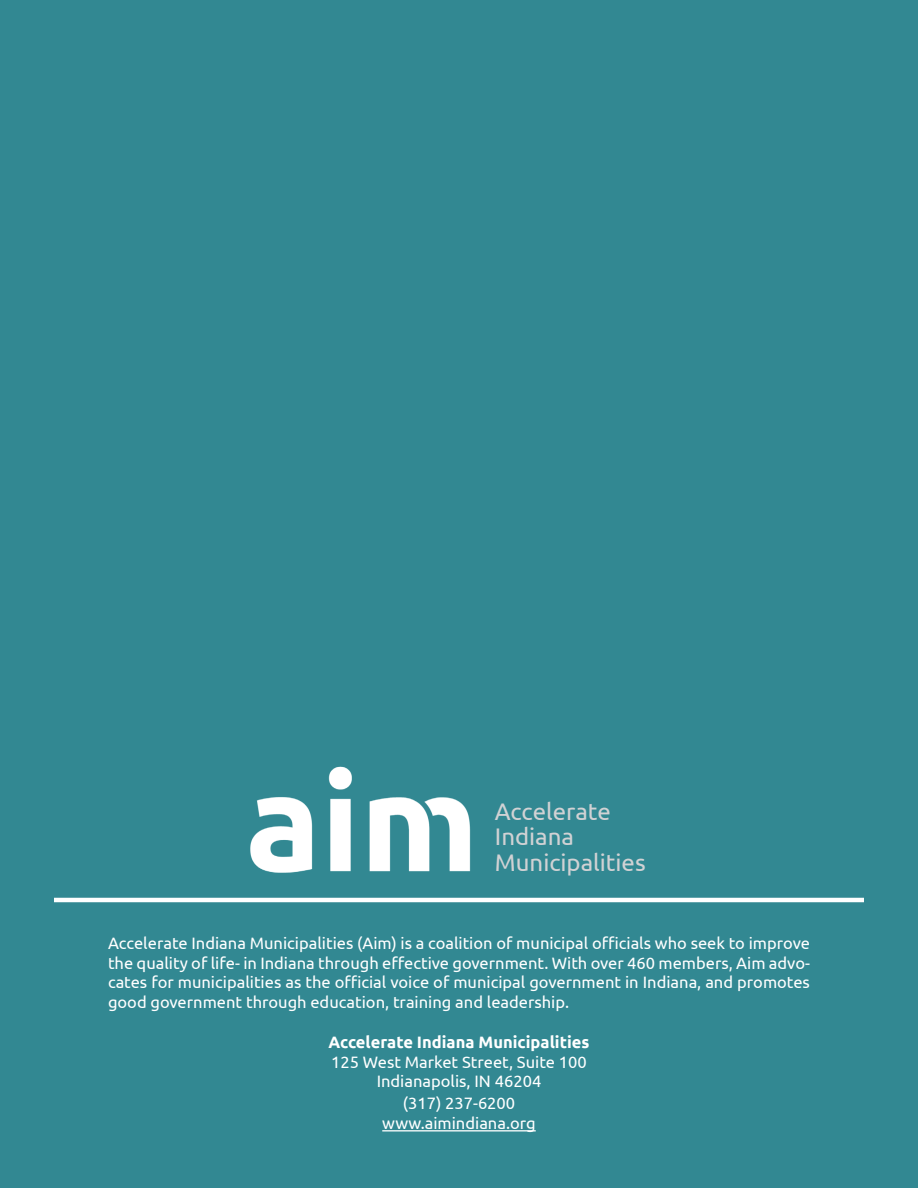
<style>
.page{position:relative;width:918px;height:1188px;background:#328892}
.page>*{position:absolute;margin:0;border:0;box-sizing:border-box;transform-origin:0 0}
.t1{font:24px "Ubuntu";color:#d1d2d4}
.t2{font:16.5px/19.8px "Ubuntu";color:#fff;text-align:justify}
.t3{font:700 16.5px "Ubuntu";color:#fff}
</style>
<div class="page">
<img style="left:250px;top:766px;width:221px;height:107px">
<hr style="left:54px;top:898px;width:810px;height:4px;background:#fff">
<hr style="left:382px;top:1130px;width:154px;height:1px;background:#fff">
<p class="t1" style="left:495px;top:797px;width:117px">Accelerate</p>
<p class="t1" style="left:495px;top:822px;width:81px">Indiana</p>
<p class="t1" style="left:495px;top:848px;width:152px">Municipalities</p>
<p class="t2" style="left:108px;top:933px;width:704px">Accelerate Indiana Municipalities (Aim) is a coalition of municipal officials who seek to improve the quality of life- in Indiana through effective government. With over 460 members, Aim advo&shy;cates for municipalities as the official voice of municipal government in Indiana, and promotes good government through education, training and leadership.</p>
<p class="t3" style="left:329px;top:1032px;width:262px">Accelerate Indiana Municipalities</p>
<p class="t2" style="left:331px;top:1051px;width:257px">125 West Market Street, Suite 100</p>
<p class="t2" style="left:377px;top:1071px;width:166px">Indianapolis, IN 46204</p>
<p class="t2" style="left:403px;top:1093px;width:114px">(317) 237-6200</p>
<p class="t2" style="left:382px;top:1113px;width:155px">www.aimindiana.org</p>
</div>
